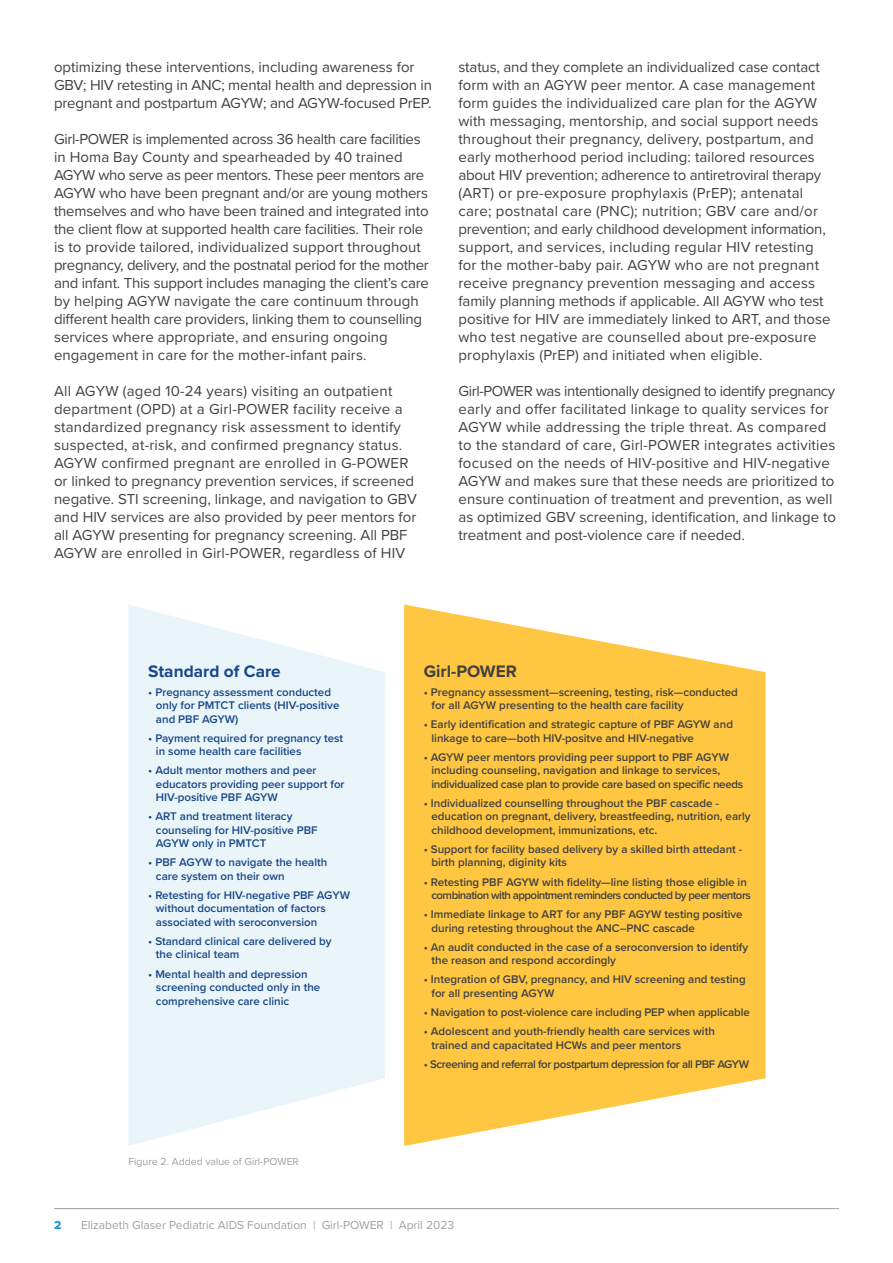
<style>
.page{position:relative;width:893px;height:1263px;background:#fff}
.page>*{position:absolute;margin:0;border:0;box-sizing:border-box;transform-origin:0 0}
.t1{font:700 17.25px "Proxima Nova";color:#194788}
.t2{font:700 17.25px "Proxima Nova";color:#414142}
.Body_copy{font:15px/18px "Proxima Nova";letter-spacing:.005em;color:#414142}
.Body_copy-2{font:15px/18px "Proxima Nova";letter-spacing:-.015em;color:#414142}
.t3{font:12px "Proxima Nova";color:#a0a0a0}
.t4{font:12px "Proxima Nova Extrabld";color:#2896d0}
.t5{font:600 11.55px/13.4px "Proxima Nova";color:#414142}
.t6{font:600 11.55px/13.4px "Proxima Nova";color:#194788}
.t7{font:600 11.55px/13.4px "Proxima Nova";letter-spacing:-.05em;color:#414142}
.t8{font:600 11.55px "Proxima Nova";letter-spacing:-.035em;color:#414142}
.Footnotes___Endnotes{font:10.5px "Proxima Nova";color:#a0a0a0}
</style>
<div class="page">
<svg style="left:128px;top:605px;width:257px;height:541px;background:#ecf6fa"></svg>
<svg style="left:404px;top:604px;width:362px;height:542px;background:#ffcd59"></svg>
<hr style="left:54px;top:1208px;width:785px;height:1px;background:#a0a0a0">
<p class="Body_copy" style="left:54px;top:57px;width:379px">optimizing these interventions, including awareness for<br>GBV; HIV retesting in ANC; mental health and depression in pregnant and postpartum AGYW; and AGYW-focused PrEP.</p>
<p class="Body_copy-2" style="left:54px;top:129px;width:376px">Girl-POWER is implemented across 36 health care facilities in Homa Bay County and spearheaded by 40 trained AGYW who serve as peer mentors. These peer mentors are AGYW who have been pregnant and/or are young mothers themselves and who have been trained and integrated into the client flow at supported health care facilities. Their role is to provide tailored, individualized support throughout pregnancy, delivery, and the postnatal period for the mother and infant. This support includes managing the client’s care by helping AGYW navigate the care continuum through different health care providers, linking them to counselling services where appropriate, and ensuring ongoing engagement in care for the mother-infant pairs.</p>
<p class="Body_copy" style="left:54px;top:381px;width:364px">All AGYW (aged 10-24 years) visiting an outpatient department (OPD) at a Girl-POWER facility receive a standardized pregnancy risk assessment to identify suspected, at-risk, and confirmed pregnancy status.<br>AGYW confirmed pregnant are enrolled in G-POWER or linked to pregnancy prevention services, if screened negative. STI screening, linkage, and navigation to GBV and HIV services are also provided by peer mentors for all AGYW presenting for pregnancy screening. All PBF AGYW are enrolled in Girl-POWER, regardless of HIV</p>
<p class="Body_copy" style="left:458px;top:57px;width:374px">status, and they complete an individualized case contact form with an AGYW peer mentor. A case management form guides the individualized care plan for the AGYW with messaging, mentorship, and social support needs throughout their pregnancy, delivery, postpartum, and early motherhood period including: tailored resources about HIV prevention; adherence to antiretroviral therapy (ART) or pre-exposure prophylaxis (PrEP); antenatal care; postnatal care (PNC); nutrition; GBV care and/or prevention; and early childhood development information, support, and services, including regular HIV retesting for the mother-baby pair. AGYW who are not pregnant receive pregnancy prevention messaging and access family planning methods if applicable. All AGYW who test positive for HIV are immediately linked to ART, and those who test negative are counselled about pre-exposure prophylaxis (PrEP) and initiated when eligible.</p>
<p class="Body_copy" style="left:458px;top:381px;width:379px">Girl-POWER was intentionally designed to identify pregnancy early and offer facilitated linkage to quality services for AGYW while addressing the triple threat. As compared to the standard of care, Girl-POWER integrates activities focused on the needs of HIV-positive and HIV-negative AGYW and makes sure that these needs are prioritized to ensure continuation of treatment and prevention, as well as optimized GBV screening, identification, and linkage to treatment and post-violence care if needed.</p>
<p class="t1" style="left:148px;top:658px;width:134px">Standard of Care</p>
<p class="t6" style="left:156px;top:685px;width:185px;text-indent:-8px">• Pregnancy assessment conducted only for PMTCT clients (HIV-positive and PBF AGYW)</p>
<p class="t6" style="left:156px;top:731px;width:189px;text-indent:-8px">• Payment required for pregnancy test in some health care facilities</p>
<p class="t6" style="left:156px;top:763px;width:190px;text-indent:-8px">• Adult mentor mothers and peer educators providing peer support for<br>HIV-positive PBF AGYW</p>
<p class="t6" style="left:156px;top:809px;width:163px;text-indent:-8px">• ART and treatment literacy counseling for HIV-positive PBF<br>AGYW only in PMTCT</p>
<p class="t6" style="left:156px;top:855px;width:173px;text-indent:-8px">• PBF AGYW to navigate the health care system on their own</p>
<p class="t6" style="left:156px;top:888px;width:196px;text-indent:-8px">• Retesting for HIV-negative PBF AGYW without documentation of factors associated with seroconversion</p>
<p class="t6" style="left:156px;top:934px;width:177px;text-indent:-8px">• Standard clinical care delivered by the clinical team</p>
<p class="t6" style="left:156px;top:967px;width:166px;text-indent:-8px">• Mental health and depression screening conducted only in the comprehensive care clinic</p>
<p class="Footnotes___Endnotes" style="left:128px;top:1154px;width:172px">Figure 2. Added value of Girl-POWER</p>
<p class="t2" style="left:424px;top:658px;width:95px">Girl-POWER</p>
<p class="t5" style="left:431px;top:685px;width:308px;text-indent:-8px">• Pregnancy assessment—screening, testing, risk—conducted for all AGYW presenting to the health care facility</p>
<p class="t5" style="left:431px;top:717px;width:303px;text-indent:-8px">• Early identification and strategic capture of PBF AGYW and linkage to care—both HIV-positve and HIV-negative</p>
<p class="t5" style="left:431px;top:750px;width:313px;text-indent:-8px">• AGYW peer mentors providing peer support to PBF AGYW including counseling, navigation and linkage to services, individualized case plan to provide care based on specific needs</p>
<p class="t5" style="left:431px;top:796px;width:321px;text-indent:-8px">• Individualized counselling throughout the PBF cascade - education on pregnant, delivery, breastfeeding, nutrition, early childhood development, immunizations, etc.</p>
<p class="t5" style="left:431px;top:842px;width:312px;text-indent:-8px">• Support for facility based delivery by a skilled birth attedant - birth planning, diginity kits</p>
<p class="t7" style="left:431px;top:875px;width:321px;text-indent:-8px">• Retesting PBF AGYW with fidelity—line listing those eligible in combination with appointment reminders conducted by peer mentors</p>
<p class="t5" style="left:431px;top:907px;width:313px;text-indent:-8px">• Immediate linkage to ART for any PBF AGYW testing positive during retesting throughout the ANC–PNC cascade</p>
<p class="t5" style="left:431px;top:940px;width:318px;text-indent:-8px">• An audit conducted in the case of a seroconversion to identify the reason and respond accordingly</p>
<p class="t5" style="left:431px;top:972px;width:316px;text-indent:-8px">• Integration of GBV, pregnancy, and HIV screening and testing for all presenting AGYW</p>
<p class="t5" style="left:424px;top:1005px;width:327px">• Navigation to post-violence care including PEP when applicable</p>
<p class="t5" style="left:431px;top:1024px;width:285px;text-indent:-8px">• Adolescent and youth-friendly health care services with trained and capacitated HCWs and peer mentors</p>
<p class="t8" style="left:424px;top:1055px;width:327px">• Screening and referral for postpartum depression for all PBF AGYW</p>
<p class="t4" style="left:54px;top:1216px;width:9px">2</p>
<p class="t3" style="left:81px;top:1216px;width:375px">Elizabeth Glaser Pediatric AIDS Foundation | Girl-POWER | April 2023</p>
</div>
